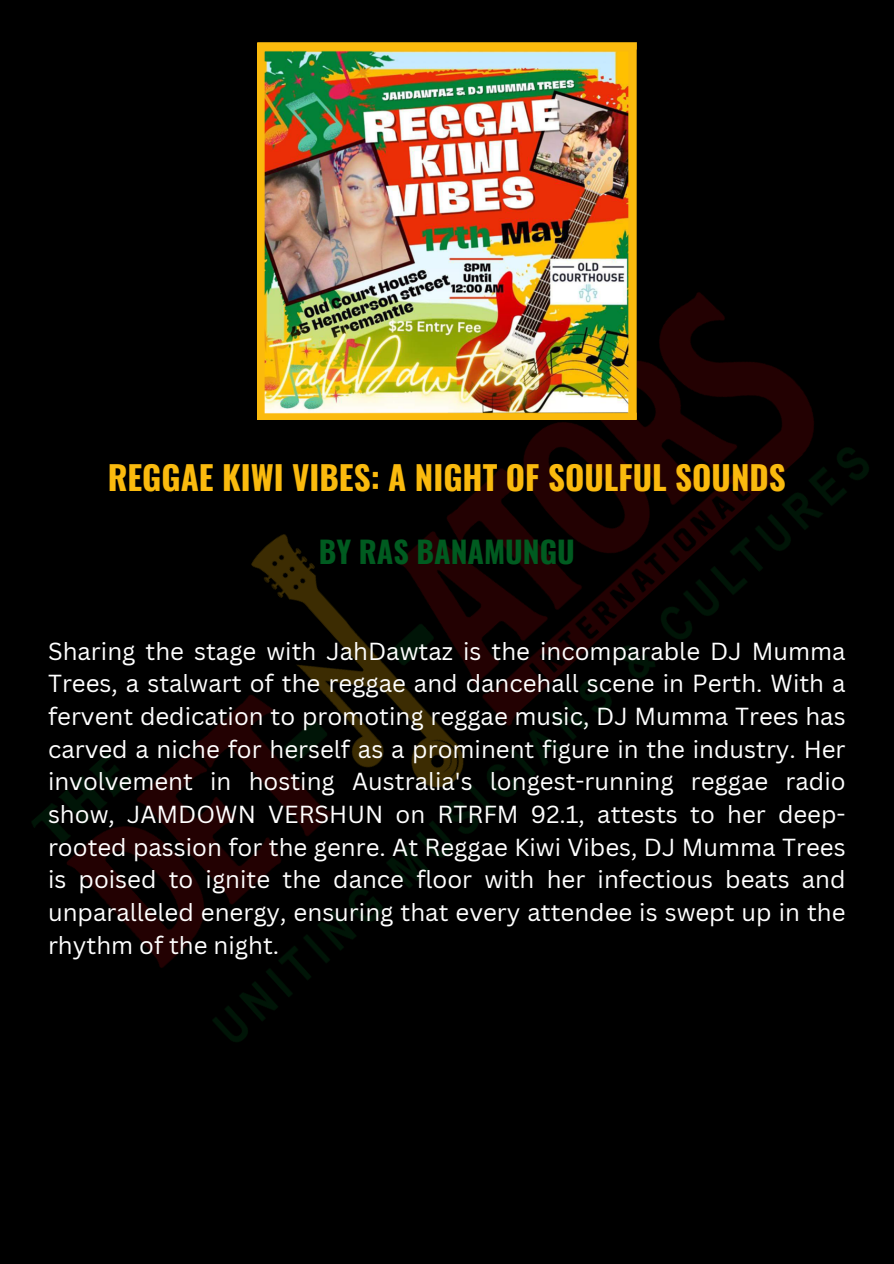
<style>
.page{position:relative;width:894px;height:1264px;background:#fff}
.page>*{position:absolute;margin:0;border:0;box-sizing:border-box;transform-origin:0 0}
.t1{font:700 33px "Oswald";color:#faba0e}
.t2{font:700 30px "Oswald";color:#005b20}
.t3{font:24px/32.7px "Canva Sans";color:#fff;text-align:justify}
</style>
<div class="page">
<div style="left:0;top:0;width:893px;height:1263px;background:#000"></div>
<img style="left:32px;top:116px;width:837px;height:926px">
<img style="left:258px;top:43px;width:376px;height:376px">
<p class="t1" style="left:108px;top:451px;width:679px">REGGAE KIWI VIBES: A NIGHT OF SOULFUL SOUNDS</p>
<p class="t2" style="left:319px;top:528px;width:257px">BY RAS BANAMUNGU</p>
<p class="t3" style="left:48px;top:634px;width:798px">Sharing the stage with JahDawtaz is the incomparable DJ Mumma Trees, a stalwart of the reggae and dancehall scene in Perth. With a fervent dedication to promoting reggae music, DJ Mumma Trees has carved a niche for herself as a prominent figure in the industry. Her involvement in hosting Australia's longest-running reggae radio show, JAMDOWN VERSHUN on RTRFM 92.1, attests to her deep&shy;rooted passion for the genre. At Reggae Kiwi Vibes, DJ Mumma Trees is poised to ignite the dance floor with her infectious beats and unparalleled energy, ensuring that every attendee is swept up in the rhythm of the night.</p>
</div>
